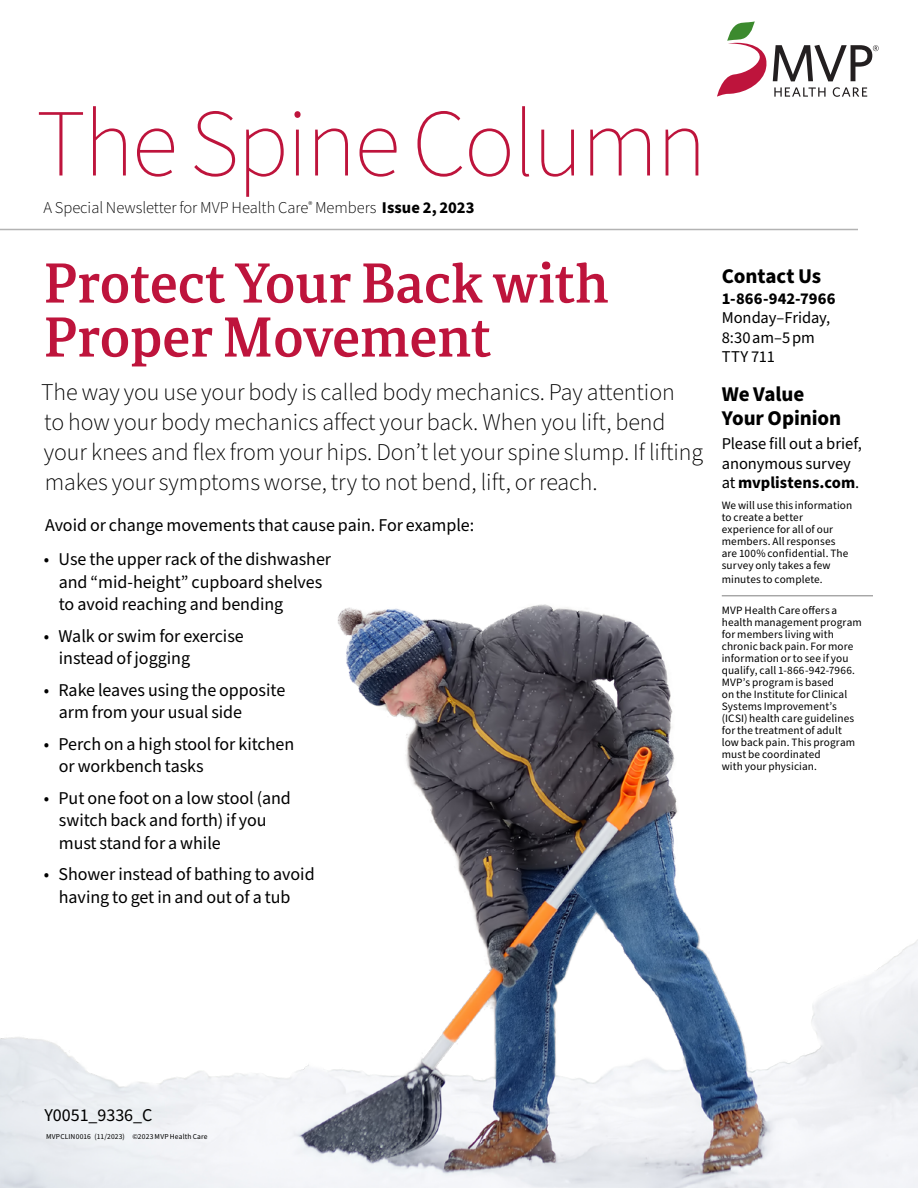
<style>
.page{position:relative;width:918px;height:1188px;background:#fff}
.page>*{position:absolute;margin:0;border:0;box-sizing:border-box;transform-origin:0 0}
.t1{font:96px "Source Sans Variable";letter-spacing:-.02em;color:#be143c}
.Page_Headline{font:54px/54px "Portada Sb";color:#be143c}
.Intro_Text{font:300 24px/30px "Source Sans Pro";color:#000}
.t2{font:700 21px/24px "Source Sans Pro";letter-spacing:-.005em;color:#000}
.Bullet_Text{font:18px/22.5px "Source Sans Pro";color:#000}
.Body_text{font:18px "Source Sans Pro";color:#000}
.t3{font:16.5px/19.5px "Source Sans Pro";letter-spacing:-.005em;color:#000}
.t4{font:300 16.5px "Source Sans Pro";color:#000}
.t5{font:11.25px/12px "Source Sans Pro";letter-spacing:.01em;color:#000}
.t6{font:7.5px "Source Sans Pro";letter-spacing:.02em;color:#000}
.s1{font-weight:700}
</style>
<div class="page">
<img style="left:0;top:595px;width:918px;height:593px">
<hr style="left:722px;top:596px;width:151px;height:1px;background:#808080">
<div style="left:15px;top:1077px;width:219px;height:94px;background:#eef0f4"></div>
<svg style="left:717px;top:21px;width:162px;height:76px"></svg>
<hr style="left:0;top:229px;width:858px;height:1px;background:#b3b3b3">
<p class="t1" style="left:36px;top:86px;width:672px">The Spine Column</p>
<p class="t4" style="left:44px;top:196px;width:433px">A Special Newsletter for MVP Health Care<sup>®</sup> Members <span class="s1">Issue 2, 2023</span></p>
<h1 class="Page_Headline" style="left:43px;top:254px;width:567px">Protect Your Back with<br>Proper Movement</h1>
<p class="Intro_Text" style="left:41px;top:378px;width:664px">The way you use your body is called body mechanics. Pay attention<br>to how your body mechanics affect your back. When you lift, bend your knees and flex from your hips. Don’t let your spine slump. If lifting makes your symptoms worse, try to not bend, lift, or reach.</p>
<p class="Body_text" style="left:45px;top:513px;width:431px">Avoid or change movements that cause pain. For example:</p>
<p class="Bullet_Text" style="left:59px;top:548px;width:274px;text-indent:-15px">• Use the upper rack of the dishwasher and “mid-height” cupboard shelves to avoid reaching and bending</p>
<p class="Bullet_Text" style="left:59px;top:625px;width:186px;text-indent:-15px">• Walk or swim for exercise instead of jogging</p>
<p class="Bullet_Text" style="left:59px;top:679px;width:228px;text-indent:-15px">• Rake leaves using the opposite arm from your usual side</p>
<p class="Bullet_Text" style="left:59px;top:733px;width:237px;text-indent:-15px">• Perch on a high stool for kitchen or workbench tasks</p>
<p class="Bullet_Text" style="left:59px;top:787px;width:234px;text-indent:-15px">• Put one foot on a low stool (and switch back and forth) if you must stand for a while</p>
<p class="Bullet_Text" style="left:44px;top:863px;width:272px;text-align:center">• Shower instead of bathing to avoid having to get in and out of a tub</p>
<p class="t2" style="left:722px;top:264px;width:101px">Contact Us</p>
<p class="t3" style="left:722px;top:289px;width:115px"><span class="s1">1-866-942-7966<br></span>Monday–Friday,<br>8:30 am–5 pm<br>TTY 711</p>
<p class="t2" style="left:722px;top:383px;width:121px">We Value<br>Your Opinion</p>
<p class="t3" style="left:722px;top:434px;width:142px">Please fill out a brief, anonymous survey at <span class="s1">mvplistens.com</span>.</p>
<p class="t5" style="left:722px;top:500px;width:132px">We will use this information to create a better experience for all of our members. All responses are 100% confidential. The survey only takes a few</p>
<p class="t5" style="left:722px;top:573px;width:103px">minutes to complete.</p>
<p class="t5" style="left:722px;top:605px;width:142px">MVP Health Care offers a health management program for members living with chronic back pain. For more information or to see if you qualify, call 1-866-942-7966.<br>MVP’s program is based<br>on the Institute for Clinical<br>Systems Improvement’s (ICSI) health care guidelines for the treatment of adult<br>low back pain. This program must be coordinated<br>with your physician.</p>
<h3 class="Bullet_Text" style="left:44px;top:1104px;width:110px">Y0051_9336_C</h3>
<p class="t6" style="left:46px;top:1131px;width:163px">MVPCLIN0016 (11/2023) ©2023 MVP Health Care</p>
</div>
